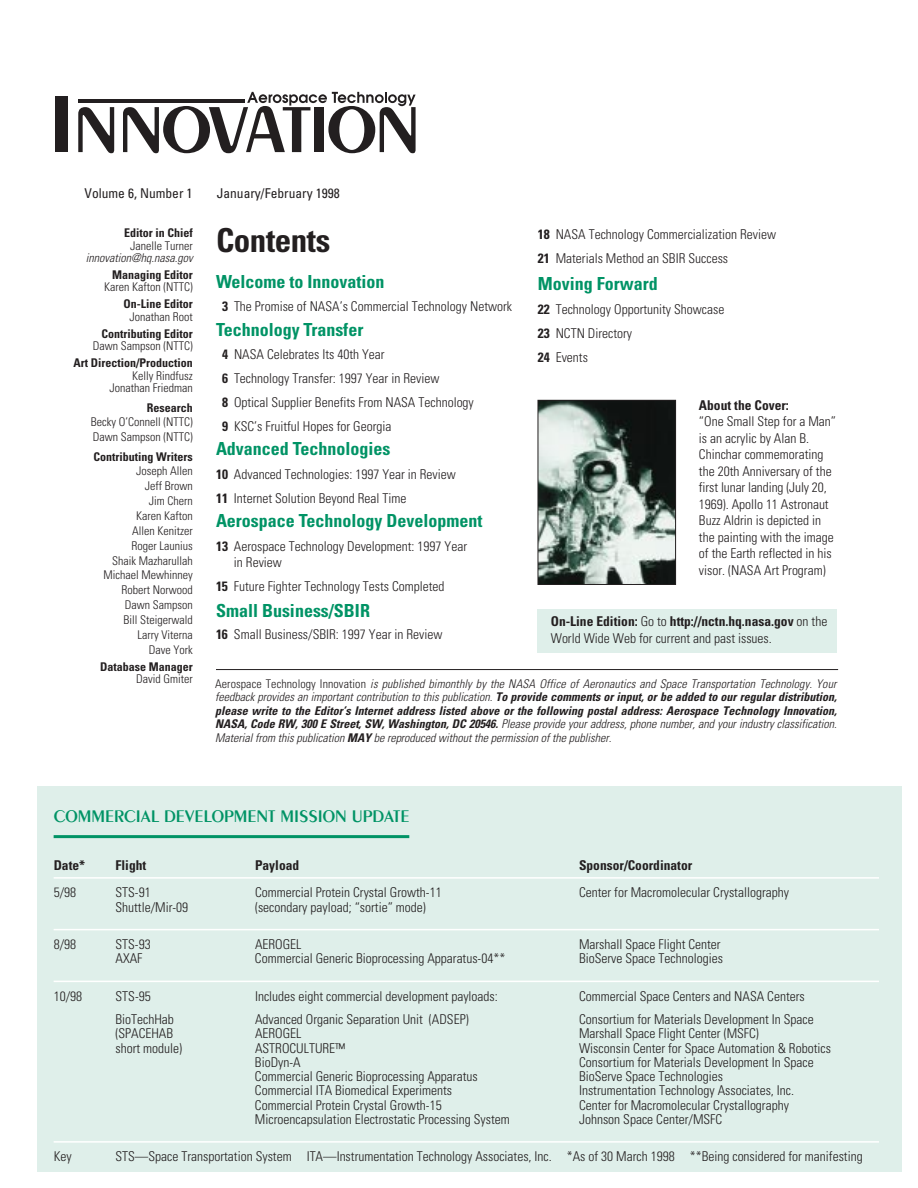
<style>
.page{position:relative;width:918px;height:1188px;background:#fff}
.page>*{position:absolute;margin:0;border:0;box-sizing:border-box;transform-origin:0 0}
.t1{font:700 condensed 33px "Univers";letter-spacing:-.015em;color:#231f20}
.t2{font:700 condensed 18px "Univers";color:#009365}
.t3{font:600 18px "Peignot";color:#009365}
.t4{font:300 condensed 13.5px/16.5px "Univers";color:#231f20}
.t5{font:700 condensed 13.5px "Univers";color:#231f20}
.t6{font:condensed 13.5px "Univers";color:#231f20}
.t7{font:italic 300 condensed 12px/13.5px "Univers";color:#231f20;text-align:justify}
.t8{font:300 condensed 12px/14.9px "Univers";color:#231f20;text-align:right}
.t9{font:700 condensed 12px "Univers";color:#231f20}
.s1{font-weight:700}
.s2{font-style:normal}
</style>
<div class="page">
<div style="left:55px;top:97px;width:13px;height:55px;background:#231f20"></div>
<svg style="left:78px;top:107px;width:36px;height:46px"></svg>
<hr style="left:78px;top:99px;width:167px;height:4px;background:#231f20">
<svg style="left:123px;top:92px;width:293px;height:61px"></svg>
<div style="left:38px;top:786px;width:864px;height:386px;background:#dfefea"></div>
<hr style="left:54px;top:835px;width:355px;height:3px;background:#009365">
<hr style="left:54px;top:877px;width:825px;height:2px;background:#fff">
<hr style="left:54px;top:929px;width:825px;height:1px;background:#fff">
<hr style="left:54px;top:981px;width:825px;height:1px;background:#fff">
<hr style="left:54px;top:1141px;width:825px;height:2px;background:#fff">
<hr style="left:216px;top:669px;width:622px;height:1px;background:#231f20">
<div style="left:537px;top:609px;width:299px;height:43px;background:#dfefea"></div>
<img style="left:540px;top:402px;width:134px;height:181px">
<div style="left:538px;top:400px;width:138px;height:185px;border:1px solid #231f20"></div>
<p class="t6" style="left:85px;top:188px;width:109px">Volume 6, Number 1</p>
<p class="t6" style="left:217px;top:188px;width:124px">January/February 1998</p>
<p class="t9" style="left:124px;top:228px;width:70px">Editor in Chief</p>
<p class="t8" style="left:130px;top:239px;width:64px">Janelle Turner</p>
<p class="t7" style="left:86px;top:252px;width:111px">innovation@hq.nasa.gov</p>
<p class="t9" style="left:112px;top:270px;width:82px">Managing Editor</p>
<p class="t8" style="left:104px;top:281px;width:90px">Karen Kafton (NTTC)</p>
<p class="t9" style="left:123px;top:300px;width:71px">On-Line Editor</p>
<p class="t8" style="left:129px;top:310px;width:65px">Jonathan Root</p>
<p class="t9" style="left:101px;top:329px;width:93px">Contributing Editor</p>
<p class="t8" style="left:93px;top:340px;width:101px">Dawn Sampson (NTTC)</p>
<p class="t9" style="left:73px;top:359px;width:121px">Art Direction/Production</p>
<p class="t8" style="left:109px;top:370px;width:85px;line-height:12.5px">Kelly Rindfusz<br>Jonathan Friedman</p>
<p class="t9" style="left:147px;top:403px;width:47px">Research</p>
<p class="t8" style="left:91px;top:416px;width:103px;text-align:left">Becky O’Connell (NTTC)<br>Dawn Sampson (NTTC)</p>
<p class="t9" style="left:93px;top:452px;width:101px">Contributing Writers</p>
<p class="t8" style="left:103px;top:465px;width:91px">Joseph Allen<br>Jeff Brown<br>Jim Chern<br>Karen Kafton<br>Allen Kenitzer<br>Roger Launius<br>Shaik Mazharullah<br>Michael Mewhinney<br>Robert Norwood<br>Dawn Sampson<br>Bill Steigerwald<br>Larry Viterna<br>Dave York</p>
<p class="t9" style="left:100px;top:662px;width:94px">Database Manager</p>
<p class="t8" style="left:136px;top:673px;width:58px">David Gmiter</p>
<h1 class="t1" style="left:216px;top:228px;width:116px">Contents</h1>
<h2 class="t2" style="left:216px;top:275px;width:170px">Welcome to Innovation</h2>
<p class="t4" style="left:222px;top:299px;width:291px"><span class="s1">3</span> The Promise of NASA’s Commercial Technology Network</p>
<h2 class="t2" style="left:216px;top:323px;width:149px">Technology Transfer</h2>
<p class="t4" style="left:222px;top:344px;width:253px;line-height:24px"><span class="s1">4</span> NASA Celebrates Its 40th Year<br><span class="s1">6</span> Technology Transfer: 1997 Year in Review<br><span class="s1">8</span> Optical Supplier Benefits From NASA Technology <span class="s1">9</span> KSC’s Fruitful Hopes for Georgia</p>
<h2 class="t2" style="left:216px;top:442px;width:176px">Advanced Technologies</h2>
<p class="t4" style="left:216px;top:464px;width:241px;line-height:24px"><span class="s1">10</span> Advanced Technologies: 1997 Year in Review<br><span class="s1">11</span> Internet Solution Beyond Real Time</p>
<h2 class="t2" style="left:216px;top:514px;width:268px">Aerospace Technology Development</h2>
<p class="t4" style="left:234px;top:539px;width:235px;text-indent:-18px"><span class="s1">13</span> Aerospace Technology Development: 1997 Year in Review</p>
<p class="t4" style="left:216px;top:580px;width:230px"><span class="s1">15</span> Future Fighter Technology Tests Completed</p>
<h2 class="t2" style="left:216px;top:604px;width:156px">Small Business/SBIR</h2>
<p class="t4" style="left:216px;top:628px;width:228px"><span class="s1">16</span> Small Business/SBIR: 1997 Year in Review</p>
<p class="t4" style="left:538px;top:223px;width:240px;line-height:24px"><span class="s1">18</span> NASA Technology Commercialization Review<br><span class="s1">21</span> Materials Method an SBIR Success</p>
<h2 class="t2" style="left:538px;top:277px;width:121px">Moving Forward</h2>
<p class="t4" style="left:538px;top:298px;width:188px;line-height:24px"><span class="s1">22</span> Technology Opportunity Showcase<br><span class="s1">23</span> NCTN Directory<br><span class="s1">24</span> Events</p>
<p class="t5" style="left:699px;top:400px;width:91px">About the Cover:</p>
<p class="t4" style="left:699px;top:415px;width:139px">“One Small Step for a Man” is an acrylic by Alan B.<br>Chinchar commemorating the 20th Anniversary of the first lunar landing (July 20,<br>1969). Apollo 11 Astronaut<br>Buzz Aldrin is depicted in the painting with the image of the Earth reflected in his visor. (NASA Art Program)</p>
<p class="t4" style="left:551px;top:614px;width:278px"><span class="s1">On-Line Edition:</span> Go to <span class="s1">http://nctn.hq.nasa.gov</span> on the<br>World Wide Web for current and past issues.</p>
<p class="t7" style="left:215px;top:678px;width:626px"><span class="s2">A e r o s p a c e T e c h n o l o g y I n n o v a t i o n</span> is published bimonthly by the NASA Office of Aeronautics and Space Transportation Technology. Your feedback provides an importantcontribution to this publication.<span class="s1">To provide comments orinput,orbe added to ourregulardistribution, please write to the Editor’s Internet address listed above or the following postal address: Aerospace Technology Innovation, NASA, Code RW, 300 E Street, SW, Washington, DC 20546.</span> Please provide your address, phone number, and your industry classification.<br>Materialfrom this publication <span class="s1">MAY</span> be reproduced withoutthe permission ofthe publisher.</p>
<h2 class="t3" style="left:54px;top:809px;width:357px">COMMERCIAL DEVELOPMENT MISSION UPDATE</h2>
<p class="t5" style="left:54px;top:860px;width:33px">Date*</p>
<p class="t5" style="left:116px;top:860px;width:32px">Flight</p>
<p class="t5" style="left:255px;top:860px;width:46px">Payload</p>
<p class="t5" style="left:579px;top:860px;width:115px">Sponsor/Coordinator</p>
<p class="t4" style="left:54px;top:886px;width:24px">5/98</p>
<p class="t4" style="left:116px;top:886px;width:37px">STS-91</p>
<p class="t4" style="left:255px;top:886px;width:188px">Commercial Protein Crystal Growth-11</p>
<p class="t4" style="left:579px;top:886px;width:211px">Center for Macromolecular Crystallography</p>
<p class="t4" style="left:116px;top:900px;width:74px">Shuttle/Mir-09</p>
<p class="t4" style="left:255px;top:900px;width:172px">(secondary payload; “sortie” mode)</p>
<p class="t4" style="left:54px;top:937px;width:24px">8/98</p>
<p class="t4" style="left:116px;top:937px;width:37px">STS-93</p>
<p class="t4" style="left:255px;top:937px;width:48px">AEROGEL</p>
<p class="t4" style="left:579px;top:937px;width:143px">Marshall Space Flight Center</p>
<p class="t4" style="left:116px;top:952px;width:29px">AXAF</p>
<p class="t4" style="left:255px;top:952px;width:252px">Commercial Generic Bioprocessing Apparatus-04**</p>
<p class="t4" style="left:579px;top:952px;width:145px">BioServe Space Technologies</p>
<p class="t4" style="left:54px;top:989px;width:30px">10/98</p>
<p class="t4" style="left:116px;top:989px;width:37px">STS-95</p>
<p class="t4" style="left:255px;top:989px;width:244px">Includes eight commercial development payloads:</p>
<p class="t4" style="left:579px;top:989px;width:227px">Commercial Space Centers and NASA Centers</p>
<p class="t4" style="left:116px;top:1012px;width:60px">BioTechHab</p>
<p class="t4" style="left:255px;top:1012px;width:215px">Advanced Organic Separation Unit (ADSEP)</p>
<p class="t4" style="left:579px;top:1012px;width:236px">Consortium for Materials Development In Space</p>
<p class="t4" style="left:116px;top:1027px;width:59px">(SPACEHAB</p>
<p class="t4" style="left:255px;top:1027px;width:48px">AEROGEL</p>
<p class="t4" style="left:579px;top:1027px;width:181px">Marshall Space Flight Center (MSFC)</p>
<p class="t4" style="left:116px;top:1041px;width:68px">short module)</p>
<p class="t4" style="left:255px;top:1041px;width:92px">ASTROCULTURE™</p>
<p class="t4" style="left:579px;top:1041px;width:253px">Wisconsin Center for Space Automation &amp; Robotics</p>
<p class="t4" style="left:255px;top:1055px;width:47px">BioDyn-A</p>
<p class="t4" style="left:579px;top:1055px;width:236px">Consortium for Materials Development In Space</p>
<p class="t4" style="left:255px;top:1069px;width:224px">Commercial Generic Bioprocessing Apparatus</p>
<p class="t4" style="left:579px;top:1069px;width:145px">BioServe Space Technologies</p>
<p class="t4" style="left:255px;top:1084px;width:199px">Commercial ITA Biomedical Experiments</p>
<p class="t4" style="left:579px;top:1084px;width:217px">Instrumentation Technology Associates, Inc.</p>
<p class="t4" style="left:255px;top:1098px;width:188px">Commercial Protein Crystal Growth-15</p>
<p class="t4" style="left:579px;top:1098px;width:211px">Center for Macromolecular Crystallography</p>
<p class="t4" style="left:255px;top:1112px;width:256px">Microencapsulation Electrostatic Processing System</p>
<p class="t4" style="left:579px;top:1112px;width:145px">Johnson Space Center/MSFC</p>
<p class="t4" style="left:54px;top:1150px;width:19px">Key</p>
<p class="t4" style="left:116px;top:1150px;width:749px">STS—Space Transportation System ITA—Instrumentation Technology Associates, Inc. *As of 30 March 1998 **Being considered for manifesting</p>
</div>
